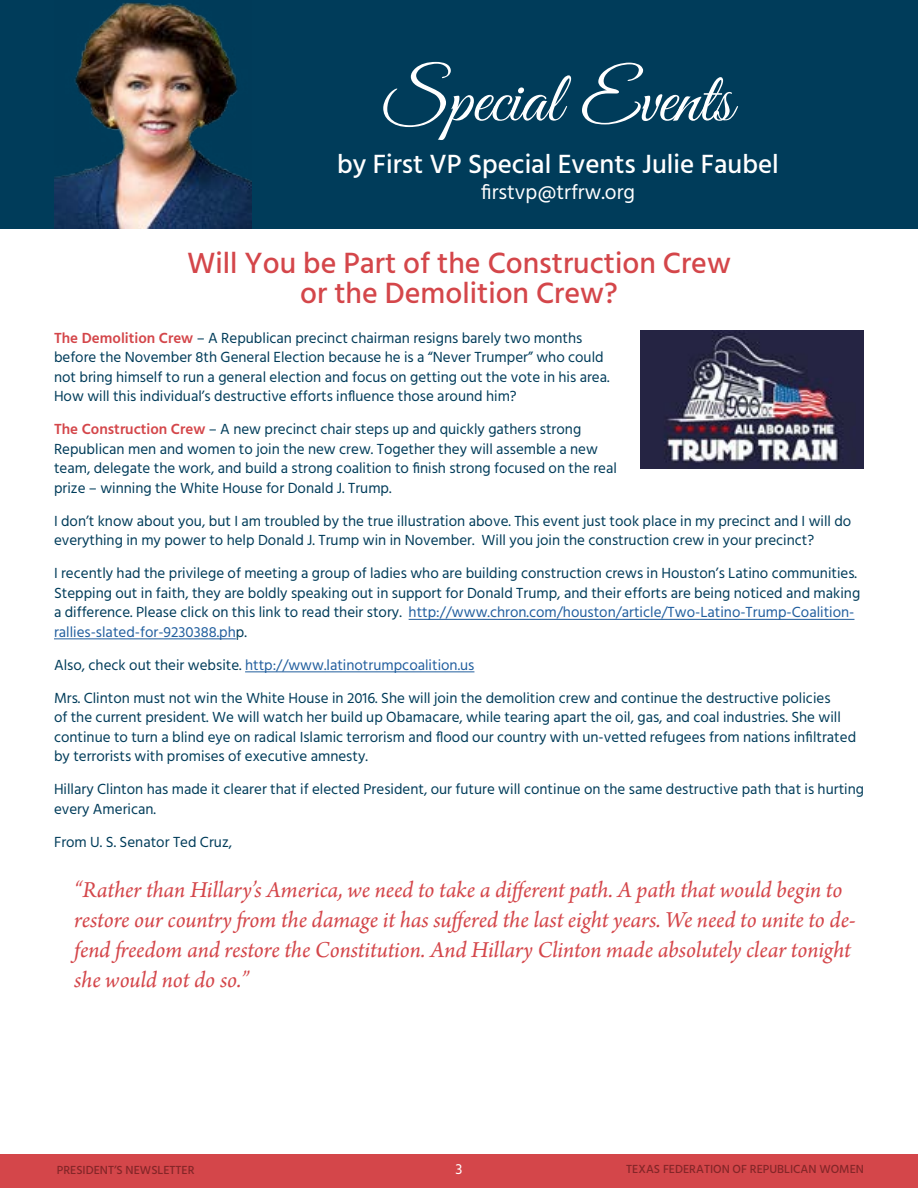
<style>
.page{position:relative;width:918px;height:1188px;background:#fff}
.page>*{position:absolute;margin:0;border:0;box-sizing:border-box;transform-origin:0 0}
.t1{font:72px "Great Vibes";color:#fff}
.t2{font:500 30px/30px "Hind Siliguri";color:#d4464a;text-align:center}
.t3{font:500 27px "Hind Siliguri";color:#fff}
.t4{font:italic 24px/30px "Arno Pro";letter-spacing:-.005em;color:#d4464a}
.t5{font:21px "Hind Siliguri";color:#fff}
.t6{font:15px/19.5px "Hind Siliguri";color:#003c5a}
.t7{font:15px "Hind Siliguri";color:#215e9e}
.t8{font:15px "Hind Siliguri";color:#fff}
.t9{font:500 12px "Hind Siliguri";color:#842628}
.s1{font-weight:600;color:#d4464a}
.s2{color:#215e9e}
.s3{color:#003c5a}
</style>
<div class="page">
<div style="left:0;top:1154px;width:918px;height:34px;background:#d4464a"></div>
<div style="left:0;top:0;width:918px;height:229px;background:#003c5a"></div>
<img style="left:54px;top:2px;width:198px;height:227px">
<hr style="left:409px;top:619px;width:445px;height:1px;background:#215e9e">
<hr style="left:54px;top:638px;width:182px;height:1px;background:#215e9e">
<hr style="left:245px;top:671px;width:229px;height:1px;background:#215e9e">
<img style="left:640px;top:330px;width:224px;height:139px">
<h1 class="t1" style="left:383px;top:59px;width:351px">Special Events</h1>
<h3 class="t3" style="left:337px;top:145px;width:443px">by First VP Special Events Julie Faubel</h3>
<h3 class="t5" style="left:481px;top:177px;width:156px">firstvp@trfrw.org</h3>
<h2 class="t2" style="left:187px;top:250px;width:545px">Will You be Part of the Construction Crew or the Demolition Crew?</h2>
<p class="t6" style="left:54px;top:329px;width:557px"><span class="s1">The Demolition Crew</span> – A Republican precinct chairman resigns barely two months before the November 8th General Election because he is a “Never Trumper” who could not bring himself to run a general election and focus on getting out the vote in his area.<br>How will this individual’s destructive efforts influence those around him?</p>
<p class="t6" style="left:54px;top:421px;width:564px"><span class="s1">The Construction Crew</span> – A new precinct chair steps up and quickly gathers strong Republican men and women to join the new crew. Together they will assemble a new team, delegate the work, and build a strong coalition to finish strong focused on the real prize – winning the White House for Donald J. Trump.</p>
<p class="t6" style="left:54px;top:512px;width:799px">I don’t know about you, but I am troubled by the true illustration above. This event just took place in my precinct and I will do everything in my power to help Donald J. Trump win in November. Will you join the construction crew in your precinct?</p>
<p class="t6" style="left:54px;top:565px;width:808px">I recently had the privilege of meeting a group of ladies who are building construction crews in Houston’s Latino communities.<br>Stepping out in faith, they are boldly speaking out in support for Donald Trump, and their efforts are being noticed and making a difference. Please click on this link to read their story. <span class="s2">http://www.chron.com/houston/article/Two-Latino-Trump-Coalition&shy;rallies-slated-for-9230388.ph</span>p.</p>
<p class="t7" style="left:54px;top:654px;width:422px"><span class="s3">Also, check out their website.</span> http://www.latinotrumpcoalition.us</p>
<p class="t6" style="left:54px;top:689px;width:804px">Mrs. Clinton must not win the White House in 2016. She will join the demolition crew and continue the destructive policies<br>of the current president. We will watch her build up Obamacare, while tearing apart the oil, gas, and coal industries. She will continue to turn a blind eye on radical Islamic terrorism and flood our country with un-vetted refugees from nations infiltrated by terrorists with promises of executive amnesty.</p>
<p class="t6" style="left:54px;top:781px;width:812px">Hillary Clinton has made it clearer that if elected President, our future will continue on the same destructive path that is hurting every American.</p>
<p class="t6" style="left:54px;top:833px;width:180px">From U. S. Senator Ted Cruz,</p>
<p class="t4" style="left:74px;top:876px;width:783px">“Rather than Hillary’s America, we need to take a different path. A path that would begin to restore our country from the damage it has suffered the last eight years. We need to unite to de&shy;fend freedom and restore the Constitution. And Hillary Clinton made absolutely clear tonight she would not do so.”</p>
<p class="t9" style="left:57px;top:1162px;width:139px">PRESIDENT’S NEWSLETTER</p>
<p class="t8" style="left:456px;top:1159px;width:8px">3</p>
<p class="t9" style="left:626px;top:1160px;width:239px">TEXAS FEDERATION OF REPUBLICAN WOMEN</p>
</div>
